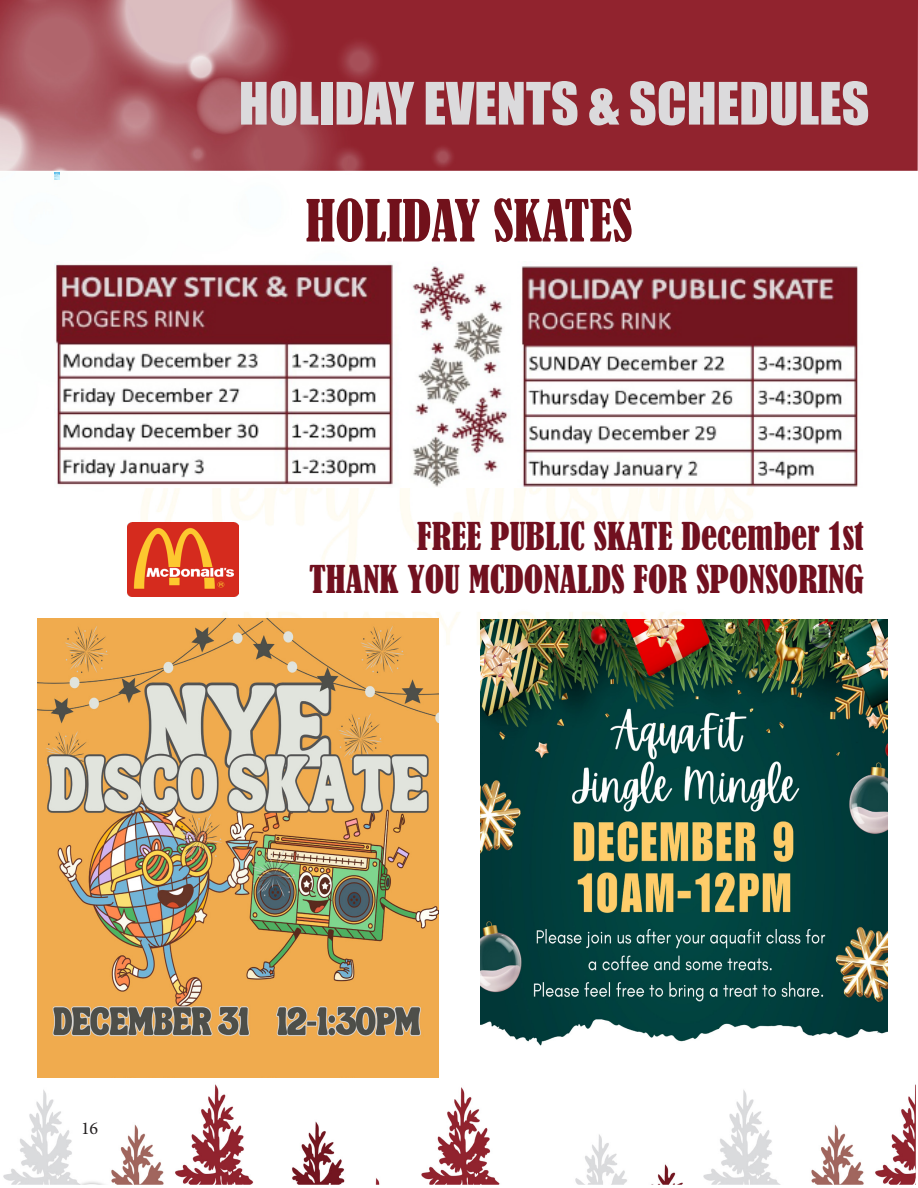
<style>
.page{position:relative;width:918px;height:1188px;background:#fff}
.page>*{position:absolute;margin:0;border:0;box-sizing:border-box;transform-origin:0 0}
.t1{font:54px "Impact";color:#dbdadc}
.t2{font:condensed 54px "Bernard";color:#71111b}
.t3{font:condensed 36px "Bernard";color:#71101f}
.t4{font:18px "Minion Pro";color:#231f20}
</style>
<div class="page">
<img style="left:0;top:0;width:918px;height:1185px">
<svg style="left:54px;top:173px;width:5px;height:7px"></svg>
<img style="left:38px;top:619px;width:401px;height:459px">
<img style="left:481px;top:620px;width:406px;height:468px">
<img style="left:127px;top:522px;width:112px;height:74px">
<img style="left:54px;top:261px;width:809px;height:227px">
<p class="t1" style="left:239px;top:62px;width:632px">HOLIDAY EVENTS &amp; SCHEDULES</p>
<p class="t2" style="left:305px;top:189px;width:328px">HOLIDAY SKATES</p>
<p class="t3" style="left:417px;top:515px;width:448px">FREE PUBLIC SKATE December 1st</p>
<p class="t3" style="left:309px;top:558px;width:557px">THANK YOU MCDONALDS FOR SPONSORING</p>
<p class="t4" style="left:81px;top:1116px;width:19px">16</p>
</div>
